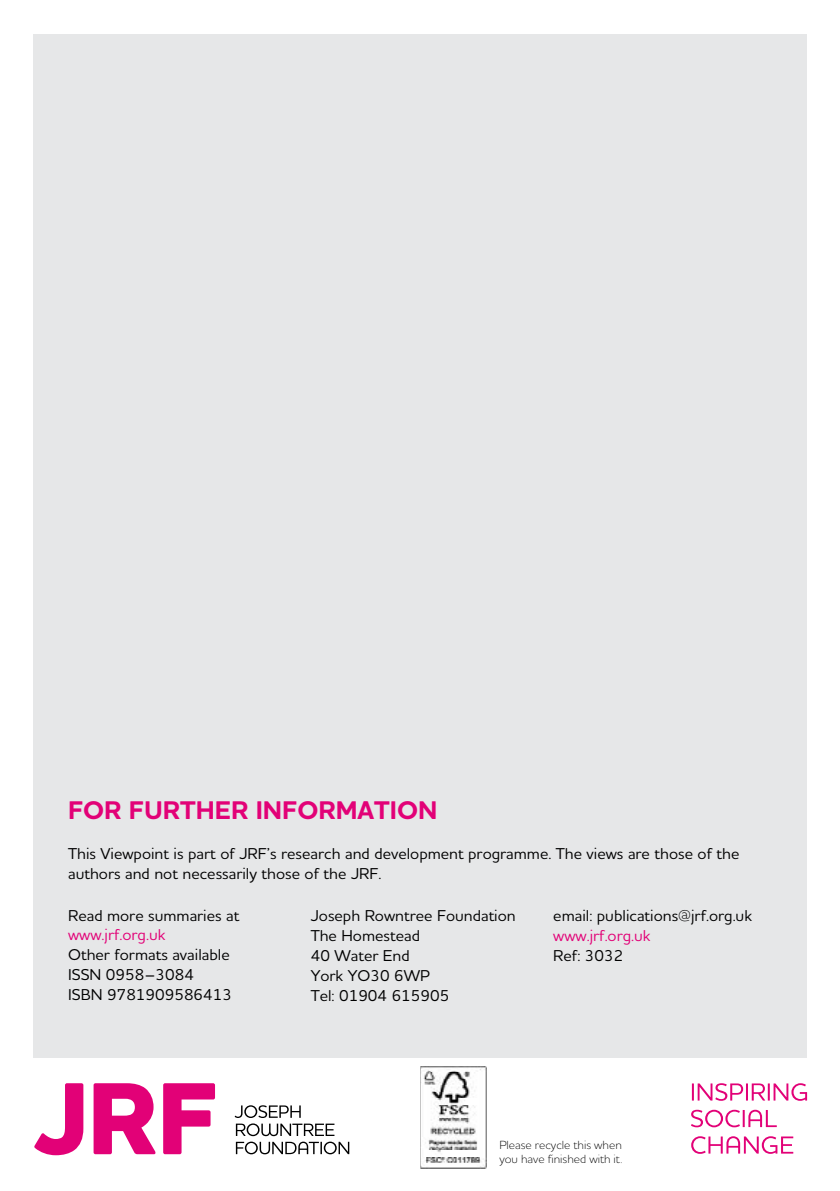
<style>
.page{position:relative;width:840px;height:1191px;background:#fff}
.page>*{position:absolute;margin:0;border:0;box-sizing:border-box;transform-origin:0 0}
.t1{font:700 26px "Houschka Alt Pro";color:#e20177}
.t2{font:500 16px/20px "Houschka Alt Pro";color:#000}
.t3{font:500 16px "Houschka Alt Pro";color:#e20177}
.t4{font:300 12px/14px "Houschka Alt Pro";color:#000}
</style>
<div class="page">
<div style="left:33px;top:34px;width:773px;height:1023px;background:#e6e7e8"></div>
<svg style="left:34px;top:1083px;width:49px;height:72px"></svg>
<svg style="left:93px;top:1083px;width:63px;height:71px"></svg>
<svg style="left:163px;top:1083px;width:52px;height:71px"></svg>
<svg style="left:234px;top:1105px;width:115px;height:49px"></svg>
<svg style="left:691px;top:1083px;width:115px;height:17px"></svg>
<svg style="left:691px;top:1109px;width:85px;height:18px"></svg>
<svg style="left:691px;top:1136px;width:101px;height:17px"></svg>
<img style="left:420px;top:1066px;width:66px;height:102px">
<h1 class="t1" style="left:68px;top:793px;width:19px">FOR</h1>
<h1 class="t1" style="left:129px;top:793px;width:18px">FURTHER</h1>
<h1 class="t1" style="left:255px;top:793px;width:18px">INFORMATION</h1>
<p class="t2" style="left:68px;top:843px;width:672px">This Viewpoint is part of JRF’s research and development programme. The views are those of the authors and not necessarily those of the JRF.</p>
<p class="t2" style="left:68px;top:905px;width:173px">Read more summaries at</p>
<p class="t3" style="left:68px;top:924px;width:99px">www.jrf.org.uk</p>
<p class="t2" style="left:68px;top:944px;width:165px">Other formats available<br>ISSN 0958–3084<br>ISBN 9781909586413</p>
<p class="t2" style="left:310px;top:905px;width:206px">Joseph Rowntree Foundation<br>The Homestead<br>40 Water End<br>York YO30 6WP<br>Tel: 01904 615905</p>
<p class="t2" style="left:553px;top:905px;width:200px">email: publications@jrf.org.uk</p>
<p class="t3" style="left:553px;top:925px;width:99px">www.jrf.org.uk</p>
<p class="t2" style="left:553px;top:945px;width:71px">Ref: 3032</p>
<p class="t4" style="left:499px;top:1137px;width:124px">Please recycle this when you have finished with it.</p>
</div>
